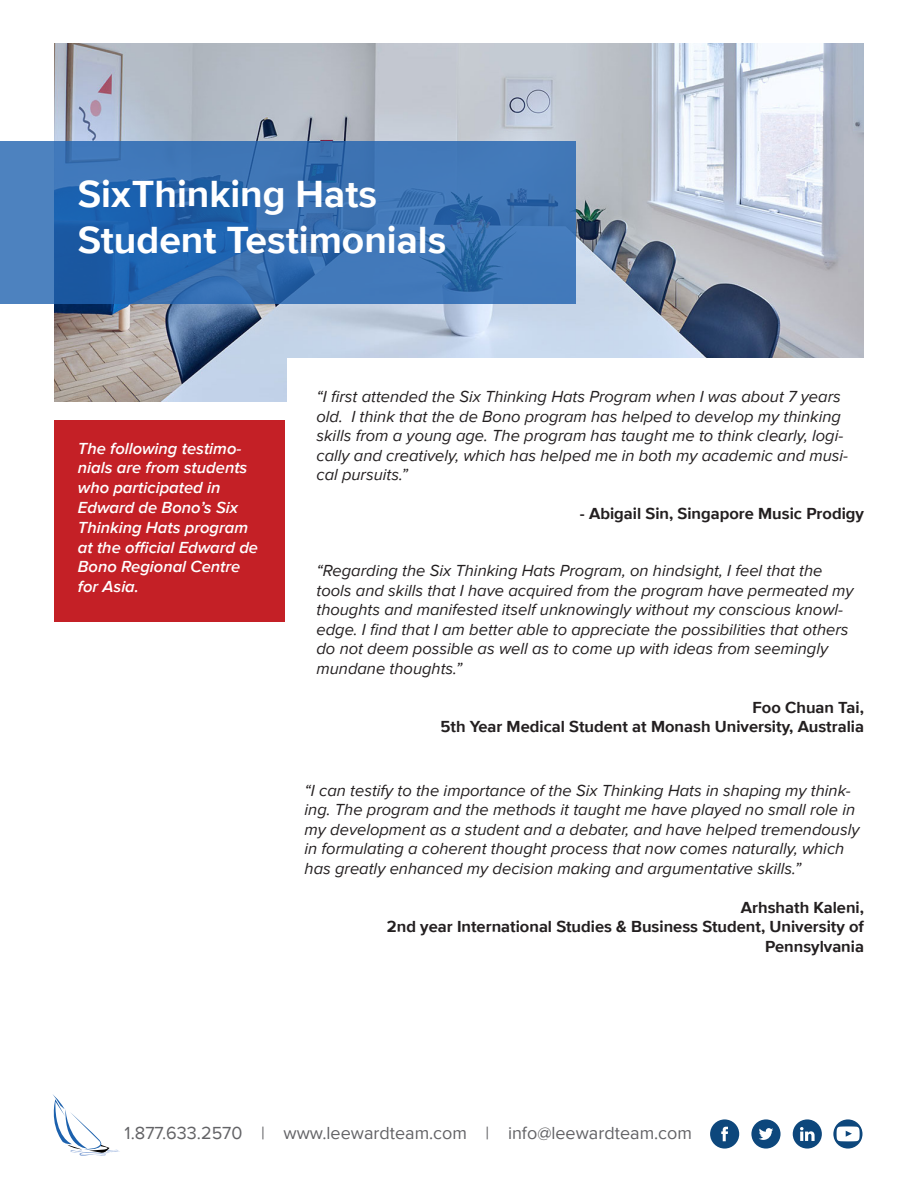
<style>
.page{position:relative;width:918px;height:1188px;background:#fff}
.page>*{position:absolute;margin:0;border:0;box-sizing:border-box;transform-origin:0 0}
.t1{font:700 39px/46.8px "Proxima Nova";color:#fff}
.t2{font:18px "Proxima Nova";color:#636366}
.t3{font:italic 16.5px/19.5px "Proxima Nova";color:#231f20}
.t4{font:700 16.5px "Proxima Nova";color:#231f20}
.t5{font:italic 600 16.5px/19.8px "Proxima Nova";color:#fff}
</style>
<div class="page">
<svg style="left:833px;top:1119px;width:29px;height:30px"></svg>
<svg style="left:710px;top:1119px;width:29px;height:30px"></svg>
<svg style="left:751px;top:1119px;width:30px;height:30px"></svg>
<svg style="left:793px;top:1119px;width:29px;height:30px"></svg>
<svg style="left:52px;top:1094px;width:68px;height:62px"></svg>
<img style="left:54px;top:43px;width:810px;height:358px">
<svg style="left:0;top:141px;width:575px;height:162px;background:#3771b3"></svg>
<div style="left:288px;top:359px;width:576px;height:153px;background:#fff"></div>
<div style="left:54px;top:421px;width:231px;height:201px;background:#c42026"></div>
<p class="t1" style="left:78px;top:169px;width:370px">SixThinking Hats<br>Student Testimonials</p>
<p class="t5" style="left:78px;top:438px;width:182px">The following testimo&shy;nials are from students who participated in<br>Edward de Bono’s Six<br>Thinking Hats program at the official Edward de<br>Bono Regional Centre for Asia.</p>
<p class="t3" style="left:316px;top:386px;width:533px">“I first attended the Six Thinking Hats Program when I was about 7 years old. I think that the de Bono program has helped to develop my thinking skills from a young age. The program has taught me to think clearly, logi&shy;cally and creatively, which has helped me in both my academic and musi&shy;cal pursuits.”</p>
<p class="t4" style="left:580px;top:501px;width:286px">- Abigail Sin, Singapore Music Prodigy</p>
<p class="t3" style="left:316px;top:560px;width:539px">“Regarding the Six Thinking Hats Program, on hindsight, I feel that the tools and skills that I have acquired from the program have permeated my thoughts and manifested itself unknowingly without my conscious knowl&shy;edge. I find that I am better able to appreciate the possibilities that others do not deem possible as well as to come up with ideas from seemingly mundane thoughts.”</p>
<p class="t4" style="left:753px;top:695px;width:113px">Foo Chuan Tai,</p>
<p class="t4" style="left:441px;top:714px;width:425px">5th Year Medical Student at Monash University, Australia</p>
<p class="t3" style="left:305px;top:780px;width:556px">“I can testify to the importance of the Six Thinking Hats in shaping my think&shy;ing. The program and the methods it taught me have played no small role in my development as a student and a debater, and have helped tremendously in formulating a coherent thought process that now comes naturally, which has greatly enhanced my decision making and argumentative skills.”</p>
<p class="t4" style="left:741px;top:895px;width:125px">Arhshath Kaleni,</p>
<p class="t4" style="left:387px;top:914px;width:479px">2nd year International Studies &amp; Business Student, University of</p>
<p class="t4" style="left:765px;top:934px;width:100px">Pennsylvania</p>
<p class="t2" style="left:125px;top:1120px;width:569px">1.877.633.2570 | www.leewardteam.com | info@leewardteam.com</p>
</div>
